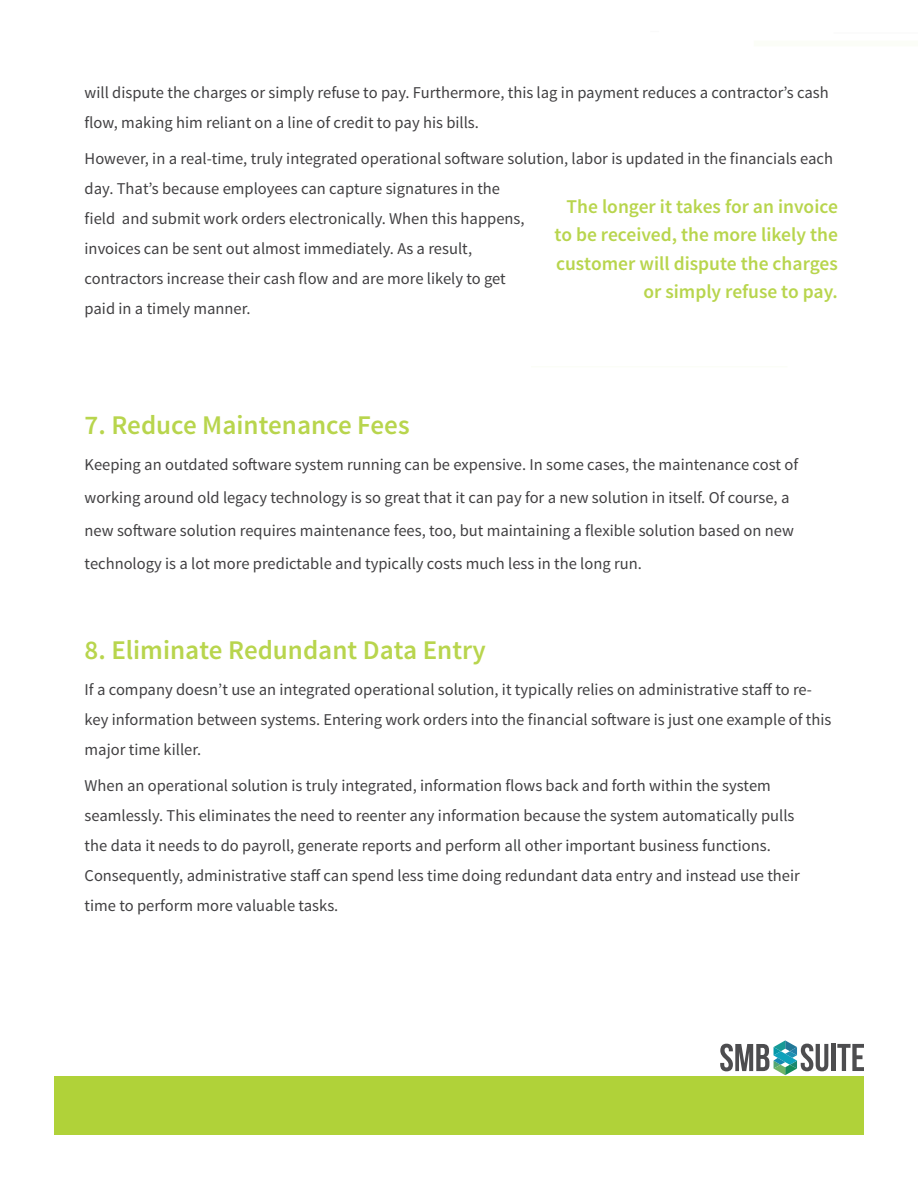
<style>
.page{position:relative;width:918px;height:1188px;background:#fff}
.page>*{position:absolute;margin:0;border:0;box-sizing:border-box;transform-origin:0 0}
.t1{font:600 27px "Source Sans Pro";color:#b8d54d}
.t2{font:600 19.5px/28.5px "Source Sans Pro";color:#b8d54d;text-align:right}
.t3{font:16.5px/30px "Source Sans Pro";color:#414042}
</style>
<div class="page">
<div style="left:831px;top:1044px;width:5px;height:27px;background:#4d4d4f"></div>
<svg style="left:837px;top:1044px;width:27px;height:27px"></svg>
<svg style="left:720px;top:1040px;width:108px;height:35px"></svg>
<div style="left:54px;top:1076px;width:810px;height:59px;background:#b0d239"></div>
<hr style="left:531px;top:366px;width:257px;height:2px;background:#b0d239">
<div style="left:754px;top:40px;width:164px;height:6px;background:#fbfdf7"></div>
<hr style="left:833px;top:32px;width:85px;height:2px;background:#8b8e90">
<p class="t3" style="left:85px;top:78px;width:746px">will dispute the charges or simply refuse to pay. Furthermore, this lag in payment reduces a contractor’s cash flow, making him reliant on a line of credit to pay his bills.</p>
<p class="t3" style="left:85px;top:144px;width:750px">However, in a real-time, truly integrated operational software solution, labor is updated in the financials each day. That’s because employees can capture signatures in the</p>
<p class="t3" style="left:85px;top:204px;width:442px">field and submit work orders electronically. When this happens,</p>
<p class="t3" style="left:85px;top:234px;width:389px">invoices can be sent out almost immediately. As a result,</p>
<p class="t3" style="left:85px;top:264px;width:423px">contractors increase their cash flow and are more likely to get</p>
<p class="t3" style="left:85px;top:294px;width:168px">paid in a timely manner.</p>
<p class="t2" style="left:555px;top:192px;width:285px">The longer it takes for an invoice to be received, the more likely the customer will dispute the charges or simply refuse to pay.</p>
<p class="t1" style="left:85px;top:408px;width:327px">7. Reduce Maintenance Fees</p>
<p class="t3" style="left:85px;top:448px;width:715px;line-height:33px">Keeping an outdated software system running can be expensive. In some cases, the maintenance cost of working around old legacy technology is so great that it can pay for a new solution in itself. Of course, a new software solution requires maintenance fees, too, but maintaining a flexible solution based on new technology is a lot more predictable and typically costs much less in the long run.</p>
<p class="t1" style="left:85px;top:633px;width:403px">8. Eliminate Redundant Data Entry</p>
<p class="t3" style="left:85px;top:675px;width:748px">If a company doesn’t use an integrated operational solution, it typically relies on administrative staff to re&shy;key information between systems. Entering work orders into the financial software is just one example of this major time killer.</p>
<p class="t3" style="left:85px;top:771px;width:717px">When an operational solution is truly integrated, information flows back and forth within the system seamlessly. This eliminates the need to reenter any information because the system automatically pulls the data it needs to do payroll, generate reports and perform all other important business functions.<br>Consequently, administrative staff can spend less time doing redundant data entry and instead use their time to perform more valuable tasks.</p>
</div>
